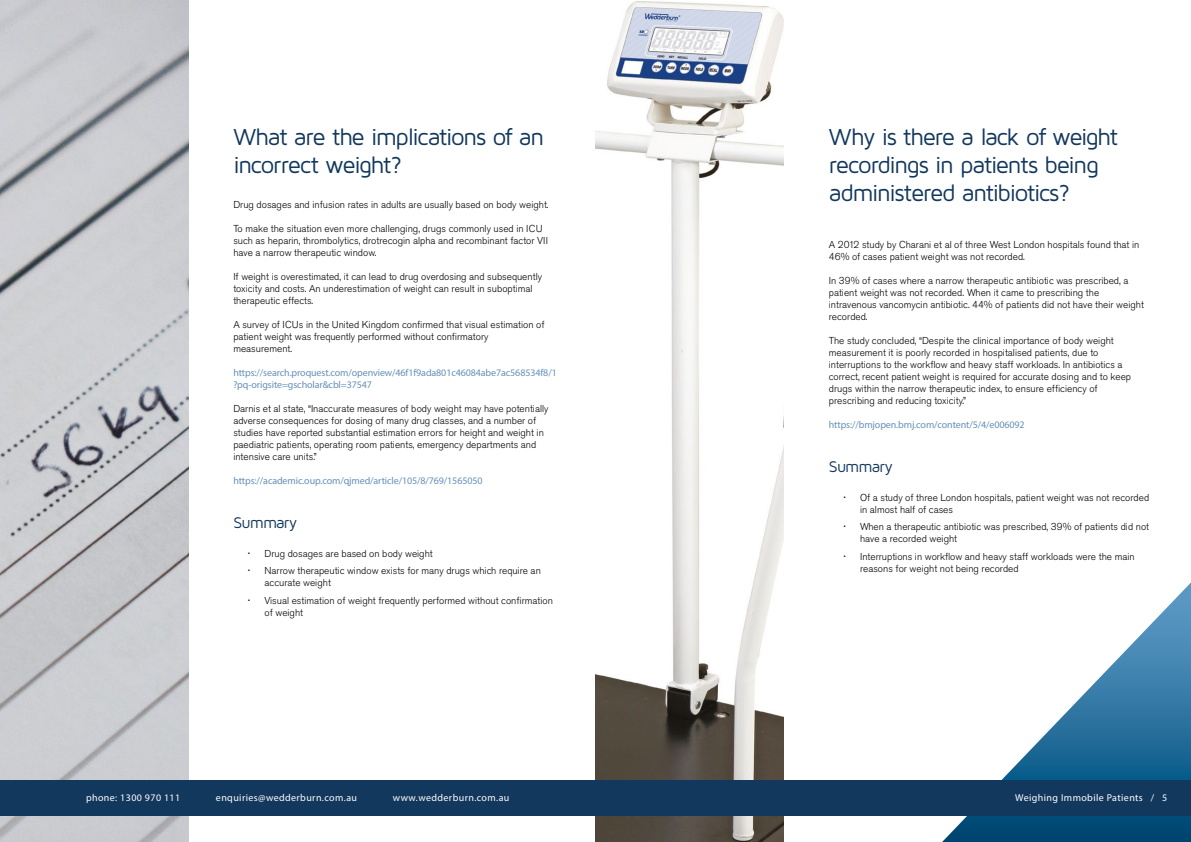
<style>
.page{position:relative;width:1191px;height:842px;background:#fff}
.page>*{position:absolute;margin:0;border:0;box-sizing:border-box;transform-origin:0 0}
.t1{font:24px/28px "Maven Pro";letter-spacing:-.055em;color:#13385d}
.t2{font:16px "Maven Pro";letter-spacing:-.055em;color:#13385d}
.t3{font:300 10px/12px "Akzidenz Grotesk Pro";color:#000}
.t4{font:10px/12px "Myriad Pro";letter-spacing:-.01em;color:#6490b9}
.t5{font:10px "Myriad Pro";letter-spacing:.04em;color:#fff}
</style>
<div class="page">
<img style="left:0;top:0;width:188px;height:842px">
<img style="left:595px;top:2px;width:188px;height:840px">
<svg style="left:942px;top:582px;width:249px;height:260px"></svg>
<div style="left:0;top:780px;width:1191px;height:36px;background:#13385d"></div>
<h1 class="t1" style="left:233px;top:122px;width:312px">What are the implications of an incorrect weight?</h1>
<p class="t3" style="left:233px;top:199px;width:317px">Drug dosages and infusion rates in adults are usually based on body weight.</p>
<p class="t3" style="left:233px;top:223px;width:316px">To make the situation even more challenging, drugs commonly used in ICU such as heparin, thrombolytics, drotrecogin alpha and recombinant factor VII have a narrow therapeutic window.</p>
<p class="t3" style="left:233px;top:271px;width:310px">If weight is overestimated, it can lead to drug overdosing and subsequently toxicity and costs. An underestimation of weight can result in suboptimal therapeutic effects.</p>
<p class="t3" style="left:233px;top:319px;width:313px">A survey of ICUs in the United Kingdom confirmed that visual estimation of patient weight was frequently performed without confirmatory measurement.</p>
<p class="t4" style="left:233px;top:367px;width:325px">https://search.proquest.com/openview/46f1f9ada801c46084abe7ac568534f8/1 ?pq-origsite=gscholar&amp;cbl=37547</p>
<p class="t3" style="left:233px;top:403px;width:317px">Darnis et al state, “Inaccurate measures of body weight may have potentially adverse consequences for dosing of many drug classes, and a number of studies have reported substantial estimation errors for height and weight in paediatric patients, operating room patients, emergency departments and intensive care units.”</p>
<p class="t4" style="left:233px;top:475px;width:251px">https://academic.oup.com/qjmed/article/105/8/769/1565050</p>
<h2 class="t2" style="left:233px;top:512px;width:65px">Summary</h2>
<p class="t3" style="left:264px;top:544px;width:278px;line-height:17.7px">Drug dosages are based on body weight<br>Narrow therapeutic window exists for many drugs which require an</p>
<p class="t3" style="left:264px;top:574px;width:290px;line-height:17.7px">accurate weight<br>Visual estimation of weight frequently performed without confirmation</p>
<p class="t3" style="left:264px;top:606px;width:40px">of weight</p>
<h1 class="t1" style="left:829px;top:122px;width:291px">Why is there a lack of weight recordings in patients being administered antibiotics?</h1>
<p class="t3" style="left:829px;top:239px;width:312px">A 2012 study by Charani et al of three West London hospitals found that in<br>46% of cases patient weight was not recorded.</p>
<p class="t3" style="left:829px;top:275px;width:317px">In 39% of cases where a narrow therapeutic antibiotic was prescribed, a patient weight was not recorded. When it came to prescribing the intravenous vancomycin antibiotic. 44% of patients did not have their weight recorded.</p>
<p class="t3" style="left:829px;top:335px;width:304px">The study concluded, “Despite the clinical importance of body weight measurement it is poorly recorded in hospitalised patients, due to interruptions to the workflow and heavy staff workloads. In antibiotics a correct, recent patient weight is required for accurate dosing and to keep drugs within the narrow therapeutic index, to ensure efficiency of prescribing and reducing toxicity.”</p>
<p class="t4" style="left:829px;top:419px;width:197px">https://bmjopen.bmj.com/content/5/4/e006092</p>
<h2 class="t2" style="left:829px;top:456px;width:65px">Summary</h2>
<p class="t3" style="left:860px;top:491px;width:291px">Of a study of three London hospitals, patient weight was not recorded in almost half of cases</p>
<p class="t3" style="left:860px;top:521px;width:290px">When a therapeutic antibiotic was prescribed, 39% of patients did not have a recorded weight</p>
<p class="t3" style="left:860px;top:550px;width:276px">Interruptions in workflow and heavy staff workloads were the main reasons for weight not being recorded</p>
<p class="t5" style="left:86px;top:792px;width:96px">phone: 1300 970 111</p>
<p class="t5" style="left:216px;top:792px;width:143px">enquiries@wedderburn.com.au</p>
<p class="t5" style="left:393px;top:792px;width:118px">www.wedderburn.com.au</p>
<p class="t5" style="left:1015px;top:792px;width:154px">Weighing Immobile Patients / 5</p>
</div>
